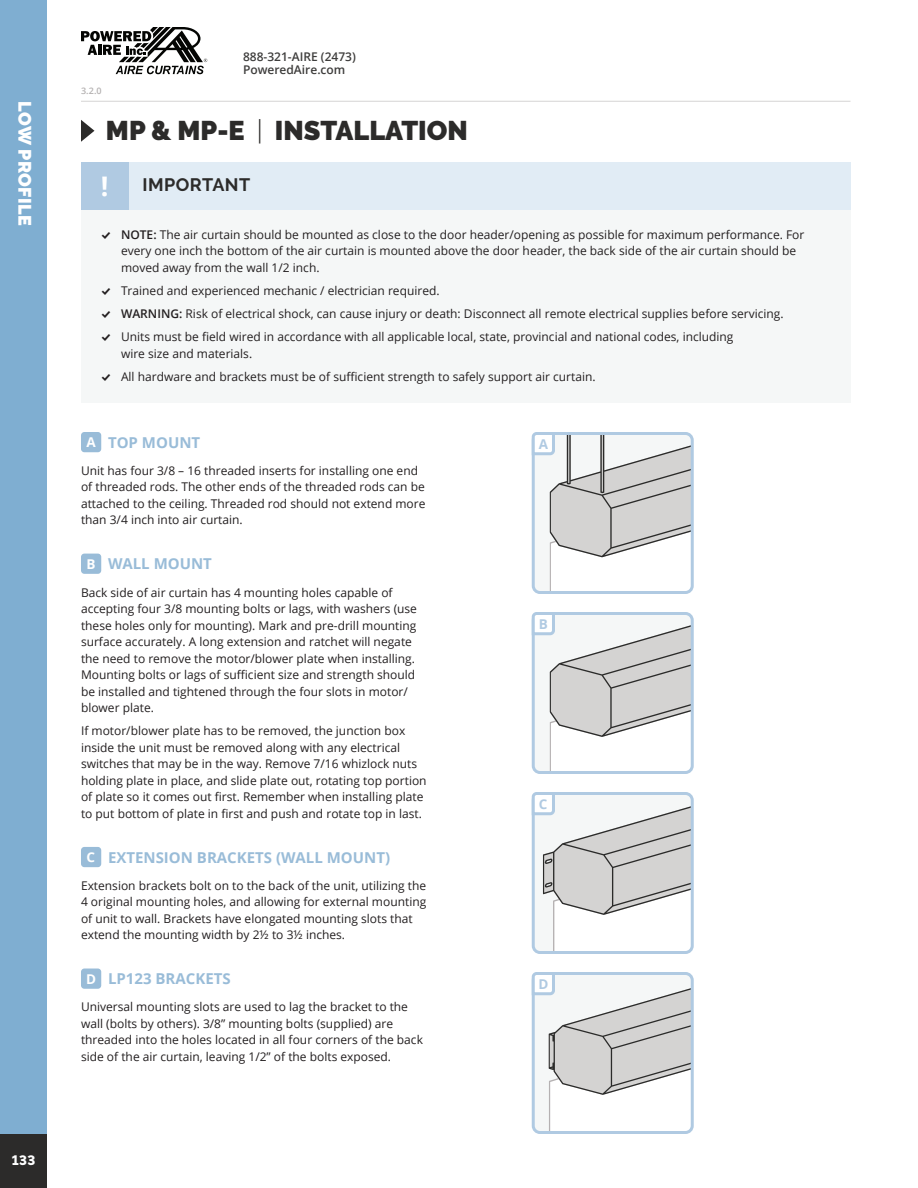
<style>
.page{position:relative;width:918px;height:1188px;background:#fff}
.page>*{position:absolute;margin:0;border:0;box-sizing:border-box;transform-origin:0 0}
.t1{font:900 27px "Raleway";color:#2c2b2a}
.t2{font:700 27px "Open Sans";color:#fff}
.t3{font:900 18px "Raleway";letter-spacing:.025em;color:#fff}
.t4{font:700 18px "Raleway";letter-spacing:.025em;color:#2c2b2a}
.t5{font:700 15px "Open Sans";color:#99bcd8}
.t6{font:700 13.5px "Open Sans";color:#b0cae2}
.t7{font:700 13.5px "Open Sans";color:#fff}
.t8{font:800 13.5px "Raleway";color:#fff}
.t9{font:12px/16.5px "Open Sans";color:#231f20}
.t10{font:600 12px "Open Sans";color:#3e3d3c}
.t11{font:600 9px "Open Sans";color:#b5b2b2}
.s1{font-weight:300}
.s2{font-family:"Modern Pictograms"}
.s3{font-weight:600}
</style>
<div class="page">
<div style="left:81px;top:162px;width:769px;height:241px;background:#f5f7f7"></div>
<svg style="left:81px;top:120px;width:14px;height:22px"></svg>
<div style="left:532px;top:792px;width:162px;height:162px;border:3px solid #b0cae2;border-radius:7px"></div>
<svg style="left:531px;top:792px;width:161px;height:160px"></svg>
<div style="left:81px;top:432px;width:20px;height:20px;background:#99bcd8;border-radius:3px"></div>
<div style="left:81px;top:554px;width:20px;height:20px;background:#99bcd8;border-radius:3px"></div>
<div style="left:81px;top:847px;width:20px;height:20px;background:#99bcd8;border-radius:3px"></div>
<div style="left:81px;top:162px;width:769px;height:47px;background:#e1ecf5"></div>
<div style="left:81px;top:162px;width:47px;height:47px;background:#b0cae2"></div>
<div style="left:81px;top:969px;width:20px;height:20px;background:#99bcd8;border-radius:3px"></div>
<div style="left:532px;top:432px;width:162px;height:162px;border:3px solid #b0cae2;border-radius:7px"></div>
<svg style="left:531px;top:432px;width:161px;height:160px"></svg>
<div style="left:532px;top:612px;width:162px;height:162px;border:3px solid #b0cae2;border-radius:7px"></div>
<svg style="left:531px;top:612px;width:161px;height:160px"></svg>
<div style="left:532px;top:972px;width:162px;height:162px;border:3px solid #b0cae2;border-radius:7px"></div>
<svg style="left:531px;top:972px;width:161px;height:160px"></svg>
<div style="left:0;top:0;width:47px;height:1188px;background:#7faed1"></div>
<svg style="left:81px;top:27px;width:126px;height:47px"></svg>
<hr style="left:81px;top:101px;width:769px;height:1px;background:#d5d4d3">
<div style="left:0;top:1134px;width:47px;height:54px;background:#2c2b2a"></div>
<h2 class="t3" style="left:35px;top:101px;width:126px;rotate:90deg">LOW PROFILE</h2>
<p class="t8" style="left:12px;top:1153px;width:25px">133</p>
<p class="t10" style="left:243px;top:48px;width:114px">888-321-AIRE (2473)</p>
<p class="t11" style="left:81px;top:85px;width:22px">3.2.0</p>
<p class="t10" style="left:243px;top:62px;width:104px">PoweredAire.com</p>
<p class="t1" style="left:106px;top:115px;width:363px">MP &amp; MP-E <span class="s1">|</span> INSTALLATION</p>
<p class="t2" style="left:101px;top:167px;width:9px">!</p>
<p class="t4" style="left:142px;top:175px;width:109px">IMPORTANT</p>
<p class="t9" style="left:101px;top:226px;width:705px"><span class="s2">%</span> <span class="s3">NOTE:</span> The air curtain should be mounted as close to the door header/opening as possible for maximum performance. For</p>
<p class="t9" style="left:121px;top:242px;width:677px">every one inch the bottom of the air curtain is mounted above the door header, the back side of the air curtain should be</p>
<p class="t9" style="left:121px;top:259px;width:200px">moved away from the wall 1/2 inch.</p>
<p class="t9" style="left:101px;top:282px;width:340px"><span class="s2">%</span> Trained and experienced mechanic / electrician required.</p>
<p class="t9" style="left:101px;top:305px;width:684px"><span class="s2">%</span> <span class="s3">WARNING:</span> Risk of electrical shock, can cause injury or death: Disconnect all remote electrical supplies before servicing.</p>
<p class="t9" style="left:101px;top:329px;width:634px"><span class="s2">%</span> Units must be field wired in accordance with all applicable local, state, provincial and national codes, including</p>
<p class="t9" style="left:121px;top:345px;width:133px">wire size and materials.</p>
<p class="t9" style="left:101px;top:368px;width:496px"><span class="s2">%</span> All hardware and brackets must be of sufficient strength to safely support air curtain.</p>
<p class="t7" style="left:86px;top:433px;width:11px">A</p>
<p class="t5" style="left:108px;top:432px;width:94px">TOP MOUNT</p>
<p class="t9" style="left:81px;top:462px;width:346px">Unit has four 3/8 – 16 threaded inserts for installing one end of threaded rods. The other ends of the threaded rods can be attached to the ceiling. Threaded rod should not extend more than 3/4 inch into air curtain.</p>
<p class="t7" style="left:86px;top:554px;width:11px">B</p>
<p class="t5" style="left:108px;top:553px;width:106px">WALL MOUNT</p>
<p class="t9" style="left:81px;top:584px;width:338px">Back side of air curtain has 4 mounting holes capable of accepting four 3/8 mounting bolts or lags, with washers (use these holes only for mounting). Mark and pre-drill mounting surface accurately. A long extension and ratchet will negate the need to remove the motor/blower plate when installing.<br>Mounting bolts or lags of sufficient size and strength should be installed and tightened through the four slots in motor/ blower plate.</p>
<p class="t9" style="left:81px;top:722px;width:347px">If motor/blower plate has to be removed, the junction box inside the unit must be removed along with any electrical switches that may be in the way. Remove 7/16 whizlock nuts holding plate in place, and slide plate out, rotating top portion of plate so it comes out first. Remember when installing plate to put bottom of plate in first and push and rotate top in last.</p>
<p class="t7" style="left:86px;top:848px;width:10px">C</p>
<p class="t5" style="left:108px;top:847px;width:284px">EXTENSION BRACKETS (WALL MOUNT)</p>
<p class="t9" style="left:81px;top:877px;width:347px">Extension brackets bolt on to the back of the unit, utilizing the 4 original mounting holes, and allowing for external mounting of unit to wall. Brackets have elongated mounting slots that extend the mounting width by 2½ to 3½ inches.</p>
<p class="t7" style="left:86px;top:969px;width:11px">D</p>
<p class="t5" style="left:108px;top:968px;width:124px">LP123 BRACKETS</p>
<p class="t9" style="left:81px;top:999px;width:343px">Universal mounting slots are used to lag the bracket to the wall (bolts by others). 3/8” mounting bolts (supplied) are threaded into the holes located in all four corners of the back side of the air curtain, leaving 1/2” of the bolts exposed.</p>
<p class="t6" style="left:539px;top:434px;width:11px">A</p>
<p class="t6" style="left:539px;top:614px;width:11px">B</p>
<p class="t6" style="left:539px;top:794px;width:10px">C</p>
<p class="t6" style="left:538px;top:974px;width:11px">D</p>
</div>
